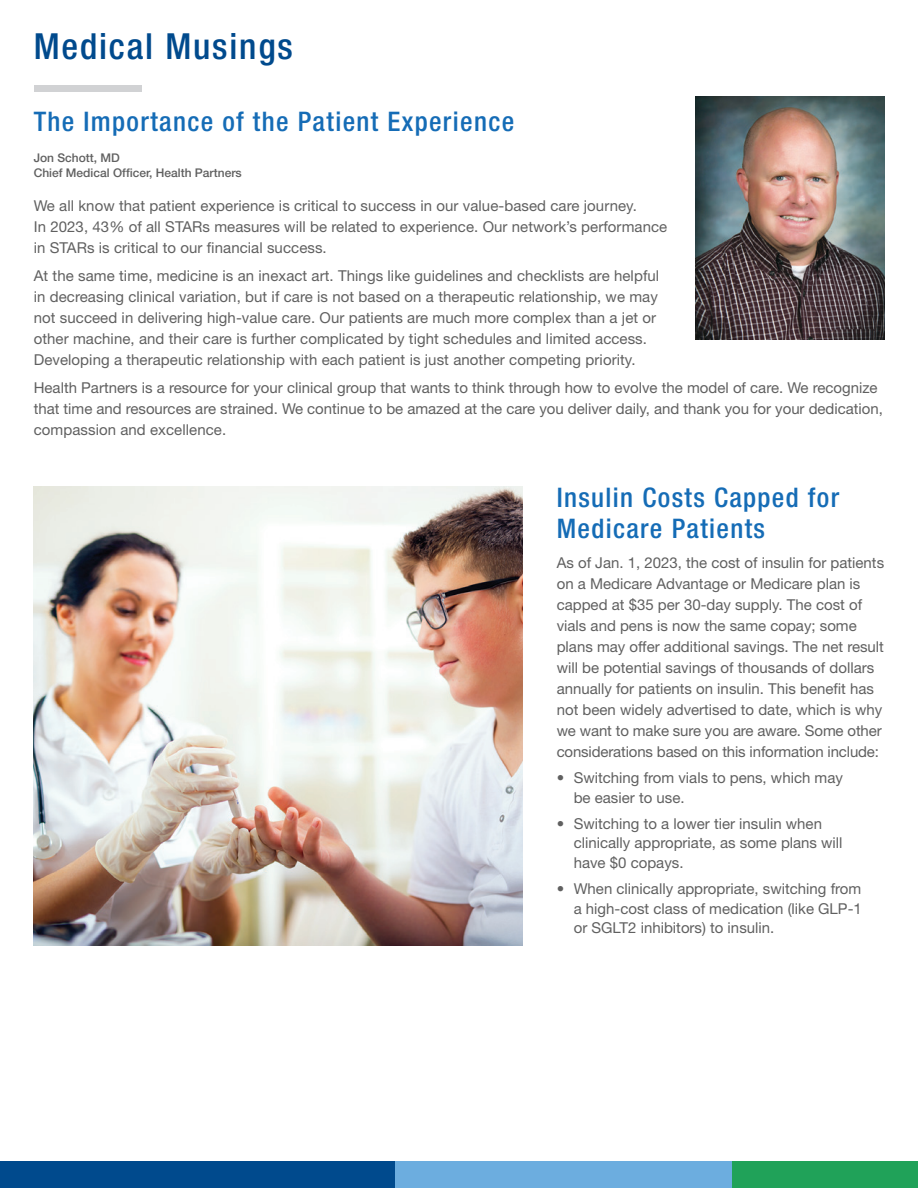
<style>
.page{position:relative;width:918px;height:1188px;background:#fff}
.page>*{position:absolute;margin:0;border:0;box-sizing:border-box;transform-origin:0 0}
.F-Title_-_288_24{font:500 condensed 36px "Helvetica Neue LT Pro";letter-spacing:.05em;color:#004a8d}
.Headline_300{font:500 condensed 27px/31.5px "Helvetica Neue LT Pro";letter-spacing:.05em;color:#156cb6}
.N-Body_Copy_10-14_Gr{font:15px/21px "Helvetica Neue LT Pro";color:#606060}
.F-Bullets{font:15px/19.5px "Helvetica Neue LT Pro";color:#606060}
.Speaker{font:500 12px/15px "Helvetica Neue LT Pro";color:#606060}
</style>
<div class="page">
<div style="left:732px;top:1161px;width:186px;height:27px;background:#20a259"></div>
<div style="left:395px;top:1161px;width:337px;height:27px;background:#6caddf"></div>
<div style="left:0;top:1161px;width:395px;height:27px;background:#004a8d"></div>
<img style="left:695px;top:96px;width:189px;height:243px">
<div style="left:34px;top:85px;width:108px;height:7px;background:#d1d2d4"></div>
<img style="left:34px;top:487px;width:489px;height:459px">
<p class="F-Title_-_288_24" style="left:34px;top:25px;width:261px">Medical Musings</p>
<p class="Headline_300" style="left:34px;top:106px;width:482px">The Importance of the Patient Experience</p>
<p class="Speaker" style="left:34px;top:150px;width:210px">Jon Schott, MD<br>Chief Medical Officer, Health Partners</p>
<p class="N-Body_Copy_10-14_Gr" style="left:34px;top:195px;width:635px">We all know that patient experience is critical to success in our value-based care journey.<br>In 2023, 43% of all STARs measures will be related to experience. Our network’s performance in STARs is critical to our financial success.</p>
<p class="N-Body_Copy_10-14_Gr" style="left:34px;top:265px;width:627px">At the same time, medicine is an inexact art. Things like guidelines and checklists are helpful in decreasing clinical variation, but if care is not based on a therapeutic relationship, we may not succeed in delivering high-value care. Our patients are much more complex than a jet or other machine, and their care is further complicated by tight schedules and limited access.<br>Developing a therapeutic relationship with each patient is just another competing priority.</p>
<p class="N-Body_Copy_10-14_Gr" style="left:34px;top:377px;width:851px">Health Partners is a resource for your clinical group that wants to think through how to evolve the model of care. We recognize that time and resources are strained. We continue to be amazed at the care you deliver daily, and thank you for your dedication, compassion and excellence.</p>
<p class="Headline_300" style="left:557px;top:481px;width:284px">Insulin Costs Capped for<br>Medicare Patients</p>
<p class="N-Body_Copy_10-14_Gr" style="left:557px;top:552px;width:329px">As of Jan. 1, 2023, the cost of insulin for patients on a Medicare Advantage or Medicare plan is capped at $35 per 30-day supply. The cost of vials and pens is now the same copay; some plans may offer additional savings. The net result will be potential savings of thousands of dollars annually for patients on insulin. This benefit has not been widely advertised to date, which is why we want to make sure you are aware. Some other considerations based on this information include:</p>
<p class="F-Bullets" style="left:574px;top:768px;width:271px;text-indent:-17px">• Switching from vials to pens, which may be easier to use.</p>
<p class="F-Bullets" style="left:574px;top:814px;width:270px;text-indent:-17px">• Switching to a lower tier insulin when clinically appropriate, as some plans will have $0 copays.</p>
<p class="F-Bullets" style="left:574px;top:879px;width:290px;text-align:justify;text-indent:-17px">• When clinically appropriate, switching from a high-cost class of medication (like GLP-1 or SGLT2 inhibitors) to insulin.</p>
</div>
